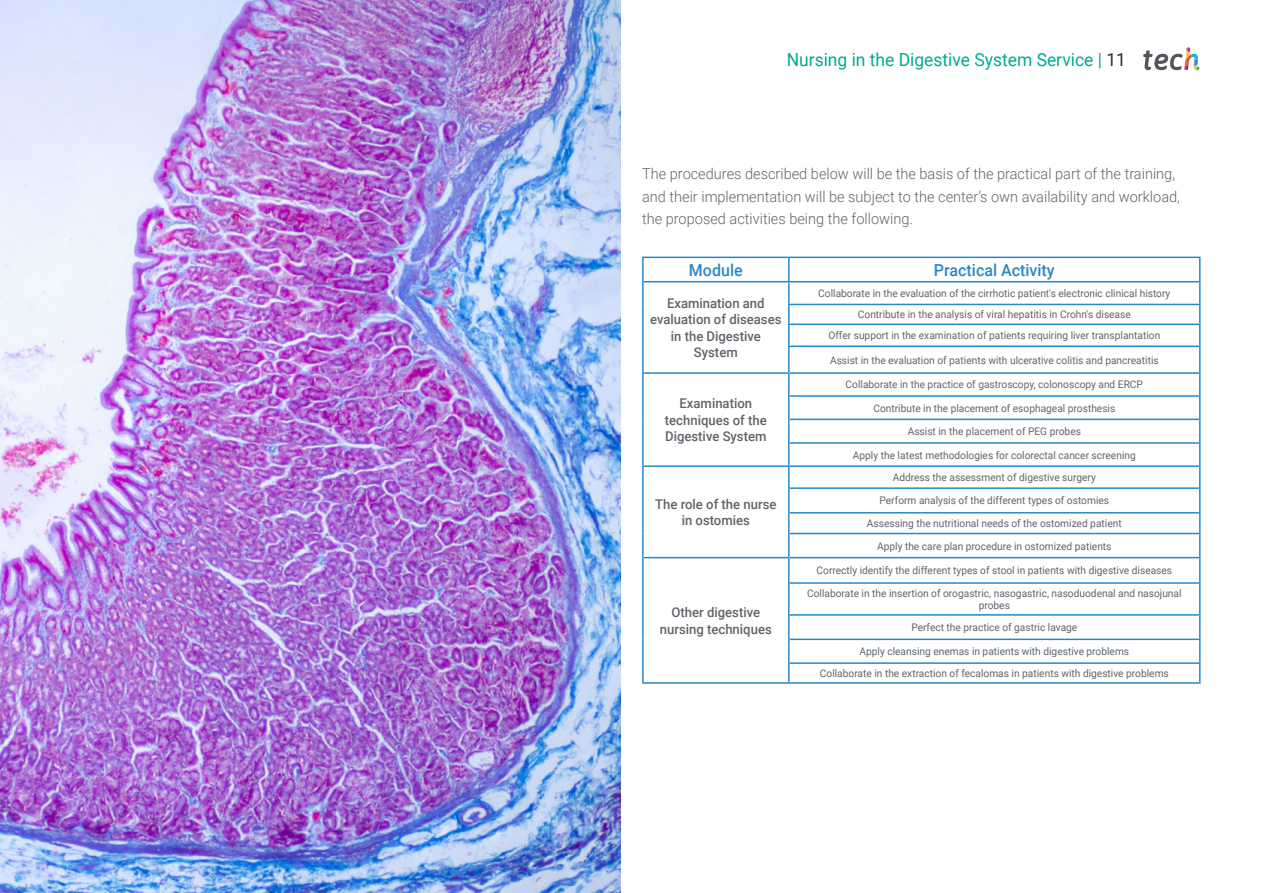
<style>
.page{position:relative;width:1263px;height:893px;background:#fff}
.page>*{position:absolute;margin:0;border:0;box-sizing:border-box;transform-origin:0 0}
.t1{font:18px "Roboto";color:#00a996}
.t2{font:500 16.5px "Roboto";color:#2988c9}
.t3{font:300 15px/22.5px "Roboto";color:#61646a}
.t4{font:500 13.5px/16.5px "Roboto";color:#61646a;text-align:center}
.t5{font:10.5px/21.1px "Roboto";color:#61646a;text-align:center}
.s1{color:#312e20}
</style>
<div class="page">
<img style="left:0;top:0;width:621px;height:893px">
<svg style="left:1143px;top:47px;width:56px;height:24px"></svg>
<hr style="left:642px;top:682px;width:147px;height:2px;background:#2488c9">
<hr style="left:642px;top:467px;width:2px;height:21px;background:#2988c9">
<hr style="left:642px;top:488px;width:2px;height:25px;background:#2988c9">
<hr style="left:642px;top:513px;width:2px;height:20px;background:#2988c9">
<hr style="left:642px;top:533px;width:2px;height:25px;background:#2988c9">
<hr style="left:642px;top:558px;width:2px;height:25px;background:#2988c9">
<hr style="left:642px;top:583px;width:2px;height:32px;background:#2988c9">
<hr style="left:788px;top:583px;width:1px;height:32px;background:#2988c9">
<hr style="left:642px;top:615px;width:2px;height:24px;background:#2988c9">
<hr style="left:642px;top:639px;width:2px;height:24px;background:#2988c9">
<svg style="left:642px;top:663px;width:2px;height:19px"></svg>
<svg style="left:788px;top:615px;width:1px;height:67px"></svg>
<hr style="left:789px;top:395px;width:410px;height:2px;background:#2988c9">
<hr style="left:789px;top:419px;width:410px;height:1px;background:#2988c9">
<hr style="left:789px;top:442px;width:410px;height:2px;background:#2988c9">
<hr style="left:789px;top:465px;width:410px;height:2px;background:#2988c9">
<hr style="left:789px;top:487px;width:410px;height:2px;background:#2988c9">
<hr style="left:789px;top:512px;width:410px;height:2px;background:#2988c9">
<hr style="left:644px;top:281px;width:144px;height:1px;background:#2988c9">
<hr style="left:642px;top:282px;width:2px;height:22px;background:#2488c9">
<hr style="left:642px;top:304px;width:2px;height:20px;background:#2488c9">
<hr style="left:642px;top:324px;width:2px;height:22px;background:#2488c9">
<hr style="left:642px;top:346px;width:2px;height:26px;background:#2488c9">
<hr style="left:644px;top:557px;width:144px;height:1px;background:#2988c9">
<hr style="left:642px;top:257px;width:147px;height:1px;background:#2488c9">
<hr style="left:642px;top:258px;width:2px;height:24px;background:#2488c9">
<hr style="left:789px;top:257px;width:411px;height:1px;background:#2488c9">
<hr style="left:788px;top:281px;width:412px;height:1px;background:#2488c9">
<hr style="left:788px;top:324px;width:412px;height:1px;background:#2488c9">
<hr style="left:789px;top:533px;width:411px;height:1px;background:#2488c9">
<hr style="left:789px;top:557px;width:411px;height:1px;background:#2488c9">
<hr style="left:789px;top:582px;width:411px;height:2px;background:#2488c9">
<hr style="left:789px;top:614px;width:411px;height:2px;background:#2488c9">
<hr style="left:789px;top:639px;width:411px;height:1px;background:#2488c9">
<hr style="left:789px;top:662px;width:411px;height:2px;background:#2488c9">
<hr style="left:789px;top:682px;width:411px;height:2px;background:#2488c9">
<hr style="left:788px;top:304px;width:412px;height:1px;background:#2488c9">
<hr style="left:788px;top:346px;width:412px;height:1px;background:#2488c9">
<hr style="left:789px;top:372px;width:411px;height:2px;background:#2488c9">
<svg style="left:1199px;top:258px;width:1px;height:324px"></svg>
<hr style="left:1199px;top:584px;width:1px;height:30px;background:#2488c9">
<svg style="left:1199px;top:616px;width:1px;height:66px"></svg>
<hr style="left:642px;top:372px;width:147px;height:2px;background:#2988c9">
<hr style="left:642px;top:374px;width:2px;height:22px;background:#2988c9">
<hr style="left:642px;top:396px;width:2px;height:23px;background:#2988c9">
<hr style="left:642px;top:419px;width:2px;height:24px;background:#2988c9">
<hr style="left:642px;top:443px;width:2px;height:22px;background:#2988c9">
<svg style="left:788px;top:258px;width:1px;height:325px"></svg>
<hr style="left:642px;top:465px;width:147px;height:2px;background:#2988c9">
<h1 class="t1" style="left:787px;top:47px;width:341px">Nursing in the Digestive System Service | <span class="s1">11</span></h1>
<h3 class="t3" style="left:642px;top:162px;width:539px">The procedures described below will be the basis of the practical part of the training, and their implementation will be subject to the center’s own availability and workload, the proposed activities being the following.</h3>
<h2 class="t2" style="left:689px;top:258px;width:55px">Module</h2>
<h2 class="t2" style="left:934px;top:258px;width:122px">Practical Activity</h2>
<p class="t4" style="left:650px;top:294px;width:133px">Examination and evaluation of diseases in the Digestive<br>System</p>
<p class="t5" style="left:818px;top:282px;width:354px">Collaborate in the evaluation of the cirrhotic patient's electronic clinical history<br>Contribute in the analysis of viral hepatitis in Crohn's disease<br>Offer support in the examination of patients requiring liver transplantation</p>
<p class="t5" style="left:830px;top:349px;width:330px">Assist in the evaluation of patients with ulcerative colitis and pancreatitis</p>
<p class="t4" style="left:665px;top:395px;width:103px">Examination techniques of the<br>Digestive System</p>
<p class="t4" style="left:655px;top:495px;width:123px">The role of the nurse in ostomies</p>
<p class="t4" style="left:660px;top:604px;width:113px">Other digestive nursing techniques</p>
<p class="t5" style="left:846px;top:374px;width:299px">Collaborate in the practice of gastroscopy, colonoscopy and ERCP</p>
<p class="t5" style="left:873px;top:397px;width:243px">Contribute in the placement of esophageal prosthesis</p>
<p class="t5" style="left:908px;top:420px;width:175px">Assist in the placement of PEG probes</p>
<p class="t5" style="left:853px;top:444px;width:284px">Apply the latest methodologies for colorectal cancer screening</p>
<p class="t5" style="left:893px;top:466px;width:205px">Address the assessment of digestive surgery</p>
<p class="t5" style="left:867px;top:489px;width:256px;line-height:22.5px">Perform analysis of the different types of ostomies<br>Assessing the nutritional needs of the ostomized patient<br>Apply the care plan procedure in ostomized patients</p>
<p class="t5" style="left:807px;top:559px;width:376px;line-height:22.6px">Correctly identify the different types of stool in patients with digestive diseases<br>Collaborate in the insertion of orogastric, nasogastric, nasoduodenal and nasojunal</p>
<p class="t5" style="left:911px;top:594px;width:167px;line-height:22.2px">probes<br>Perfect the practice of gastric lavage</p>
<p class="t5" style="left:820px;top:640px;width:350px;line-height:21.8px">Apply cleansing enemas in patients with digestive problems<br>Collaborate in the extraction of fecalomas in patients with digestive problems</p>
</div>
